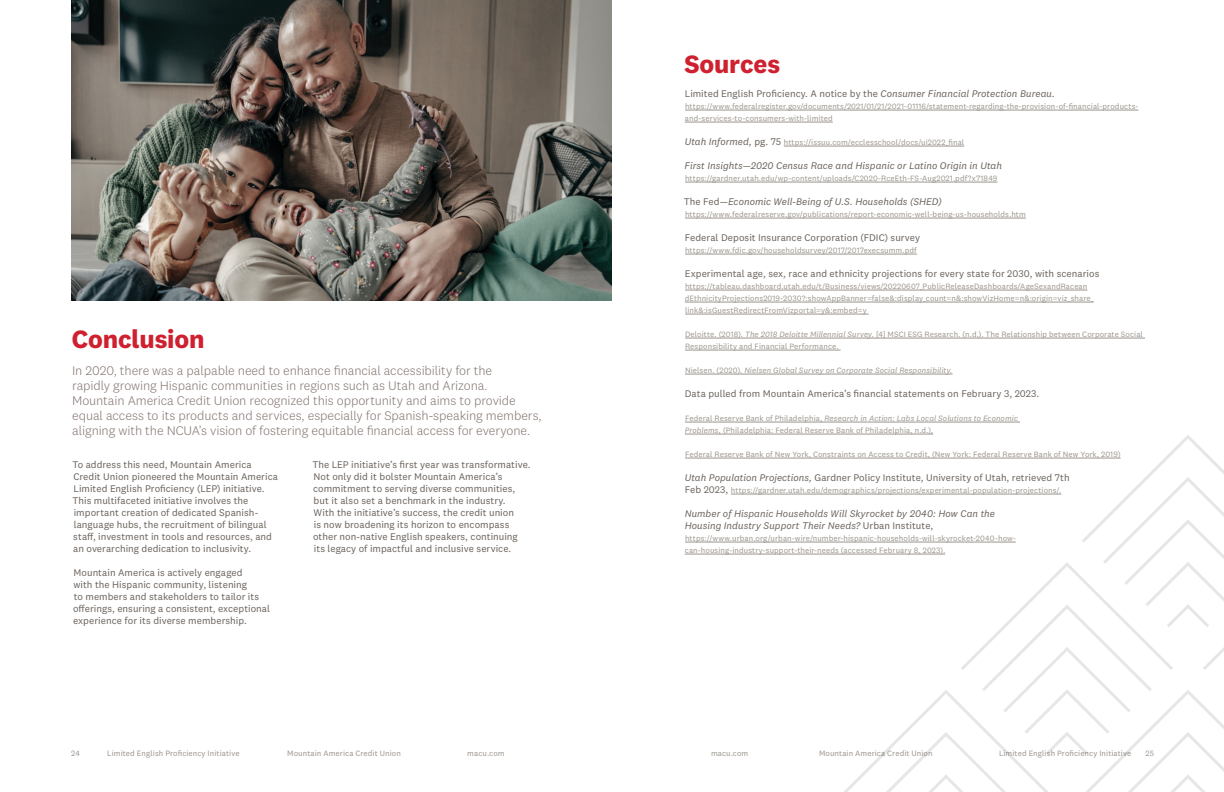
<style>
.page{position:relative;width:1224px;height:792px;background:#fff}
.page>*{position:absolute;margin:0;border:0;box-sizing:border-box;transform-origin:0 0}
.Header-National-I{font:700 26px "National 2";letter-spacing:-.005em;color:#cf202f}
.Paragraph_Lead-In_Black{font:300 13px/15px "National 2";letter-spacing:-.005em;color:#877873}
.Body_Copy{font:10px/12px "National 2";letter-spacing:.005em;color:#69615a}
.Sources{font:10px "National 2";letter-spacing:.005em;color:#69615a}
.Sources-2{font:italic 10px "National 2";color:#69615a}
.Body_Copy-2{font:italic 10px/12px "National 2";color:#69615a}
.Sources-3{font:8px/12px "National 2";letter-spacing:.015em;color:#9a938c}
.Body_Copy-3{font:8px/12px "National 2";letter-spacing:.015em;color:#9a938c}
.Body_Copy-4{font:italic 8px "National 2";letter-spacing:.01em;color:#9a938c}
.s1{font-style:italic}
.s2{font-style:italic;font-size:10px;color:#69615a}
.s3{font-size:10px;color:#69615a}
.s4{font-style:normal}
</style>
<div class="page">
<img style="left:71px;top:0;width:541px;height:300px">
<hr style="left:685px;top:110px;width:453px;height:1px;background:#9a938c">
<hr style="left:685px;top:122px;width:148px;height:1px;background:#9a938c">
<hr style="left:784px;top:146px;width:180px;height:1px;background:#9a938c">
<hr style="left:685px;top:182px;width:313px;height:1px;background:#9a938c">
<hr style="left:685px;top:218px;width:341px;height:1px;background:#9a938c">
<hr style="left:685px;top:254px;width:232px;height:1px;background:#9a938c">
<hr style="left:685px;top:290px;width:402px;height:1px;background:#9a938c">
<hr style="left:685px;top:302px;width:409px;height:1px;background:#9a938c">
<hr style="left:685px;top:314px;width:184px;height:1px;background:#9a938c">
<hr style="left:685px;top:338px;width:460px;height:1px;background:#9a938c">
<hr style="left:685px;top:350px;width:156px;height:1px;background:#9a938c">
<hr style="left:685px;top:374px;width:268px;height:1px;background:#9a938c">
<hr style="left:685px;top:422px;width:335px;height:1px;background:#9a938c">
<hr style="left:685px;top:434px;width:248px;height:1px;background:#9a938c">
<hr style="left:685px;top:458px;width:436px;height:1px;background:#9a938c">
<hr style="left:731px;top:494px;width:330px;height:1px;background:#9a938c">
<hr style="left:685px;top:542px;width:331px;height:1px;background:#9a938c">
<hr style="left:685px;top:554px;width:260px;height:1px;background:#9a938c">
<svg style="left:812px;top:421px;width:412px;height:371px"></svg>
<p class="Header-National-I" style="left:72px;top:323px;width:134px">Conclusion</p>
<p class="Paragraph_Lead-In_Black" style="left:72px;top:363px;width:471px">In 2020, there was a palpable need to enhance financial accessibility for the<br>rapidly growing Hispanic communities in regions such as Utah and Arizona.<br>Mountain America Credit Union recognized this opportunity and aims to provide equal access to its products and services, especially for Spanish-speaking members, aligning with the NCUA’s vision of fostering equitable financial access for everyone.</p>
<p class="Body_Copy" style="left:72px;top:458px;width:207px">To address this need, Mountain America Credit Union pioneered the Mountain America Limited English Proficiency (LEP) initiative.<br>This multifaceted initiative involves the important creation of dedicated Spanish&shy;language hubs, the recruitment of bilingual staff, investment in tools and resources, and an overarching dedication to inclusivity.</p>
<p class="Body_Copy" style="left:73px;top:566px;width:199px">Mountain America is actively engaged<br>with the Hispanic community, listening<br>to members and stakeholders to tailor its offerings, ensuring a consistent, exceptional experience for its diverse membership.</p>
<p class="Body_Copy" style="left:312px;top:458px;width:220px">The LEP initiative’s first year was transformative.<br>Not only did it bolster Mountain America’s commitment to serving diverse communities, but it also set a benchmark in the industry.<br>With the initiative’s success, the credit union<br>is now broadening its horizon to encompass other non-native English speakers, continuing its legacy of impactful and inclusive service.</p>
<p class="Header-National-I" style="left:684px;top:48px;width:97px">Sources</p>
<p class="Sources" style="left:685px;top:88px;width:372px">Limited English Proficiency. A notice by the <span class="s1">Consumer Financial Protection Bureau.</span></p>
<p class="Sources-3" style="left:685px;top:100px;width:455px">https://www.federalregister.gov/documents/2021/01/21/2021-01116/statement-regarding-the-provision-of-financial-products&shy;and-services-to-consumers-with-limited</p>
<p class="Sources-3" style="left:685px;top:136px;width:281px"><span class="s2">Utah Informed,</span> <span class="s3">pg. 75</span> https://issuu.com/ecclesschool/docs/ui2022_final</p>
<p class="Sources-2" style="left:685px;top:160px;width:319px">First Insights—2020 Census Race and Hispanic or Latino Origin in Utah</p>
<p class="Sources-3" style="left:685px;top:172px;width:314px">https://gardner.utah.edu/wp-content/uploads/C2020-RceEth-FS-Aug2021.pdf?x71849</p>
<p class="Sources-2" style="left:684px;top:196px;width:260px"><span class="s4">The Fed</span>—Economic Well-Being of U.S. Households (SHED)</p>
<p class="Sources-3" style="left:685px;top:208px;width:342px">https://www.federalreserve.gov/publications/report-economic-well-being-us-households.htm</p>
<p class="Sources" style="left:685px;top:232px;width:237px">Federal Deposit Insurance Corporation (FDIC) survey</p>
<p class="Sources-3" style="left:685px;top:244px;width:233px">https://www.fdic.gov/householdsurvey/2017/2017execsumm.pdf</p>
<p class="Sources" style="left:685px;top:268px;width:416px">Experimental age, sex, race and ethnicity projections for every state for 2030, with scenarios</p>
<p class="Sources-3" style="left:685px;top:280px;width:410px">https://tableau.dashboard.utah.edu/t/Business/views/20220607_PublicReleaseDashboards/AgeSexandRacean dEthnicityProjections2019-2030?:showAppBanner=false&amp;:display_count=n&amp;:showVizHome=n&amp;:origin=viz_share_ link&amp;:isGuestRedirectFromVizportal=y&amp;:embed=y</p>
<p class="Sources-3" style="left:685px;top:328px;width:459px">Deloitte. (2018). <span class="s1">The 2018 Deloitte Millennial Survey.</span> [4] MSCI ESG Research. (n.d.). The Relationship between Corporate Social<br>Responsibility and Financial Performance.</p>
<p class="Body_Copy-4" style="left:685px;top:366px;width:269px"><span class="s4">Nielsen. (2020).</span> Nielsen Global Survey on Corporate Social Responsibility.</p>
<p class="Body_Copy" style="left:685px;top:388px;width:356px">Data pulled from Mountain America’s financial statements on February 3, 2023.</p>
<p class="Body_Copy-3" style="left:685px;top:412px;width:335px">Federal Reserve Bank of Philadelphia, <span class="s1">Research in Action: Labs Local Solutions to Economic<br>Problems,</span> (Philadelphia: Federal Reserve Bank of Philadelphia, n.d.),</p>
<p class="Body_Copy-3" style="left:685px;top:448px;width:437px">Federal Reserve Bank of New York, Constraints on Access to Credit, (New York: Federal Reserve Bank of New York, 2019)</p>
<p class="Body_Copy" style="left:685px;top:472px;width:386px"><span class="s1">Utah Population Projections,</span> Gardner Policy Institute, University of Utah, retrieved 7th</p>
<p class="Body_Copy-3" style="left:685px;top:484px;width:378px"><span class="s3">Feb 2023,</span> https://gardner.utah.edu/demographics/projections/experimental-population-projections/.</p>
<p class="Body_Copy-2" style="left:685px;top:508px;width:312px">Number of Hispanic Households Will Skyrocket by 2040: How Can the<br>Housing Industry Support Their Needs? <span class="s4">Urban Institute,</span></p>
<p class="Body_Copy-3" style="left:685px;top:532px;width:332px">https://www.urban.org/urban-wire/number-hispanic-households-will-skyrocket-2040-how&shy;can-housing-industry-support-their-needs (accessed February 8, 2023).</p>
<p class="Sources-3" style="left:71px;top:747px;width:10px">24</p>
<p class="Sources-3" style="left:107px;top:747px;width:134px">Limited English Proficiency Initiative</p>
<p class="Sources-3" style="left:287px;top:747px;width:115px">Mountain America Credit Union</p>
<p class="Sources-3" style="left:467px;top:747px;width:39px">macu.com</p>
<p class="Sources-3" style="left:711px;top:747px;width:39px">macu.com</p>
<p class="Sources-3" style="left:819px;top:747px;width:115px">Mountain America Credit Union</p>
<p class="Sources-3" style="left:999px;top:747px;width:134px">Limited English Proficiency Initiative</p>
<p class="Sources-3" style="left:1145px;top:747px;width:10px">25</p>
</div>
